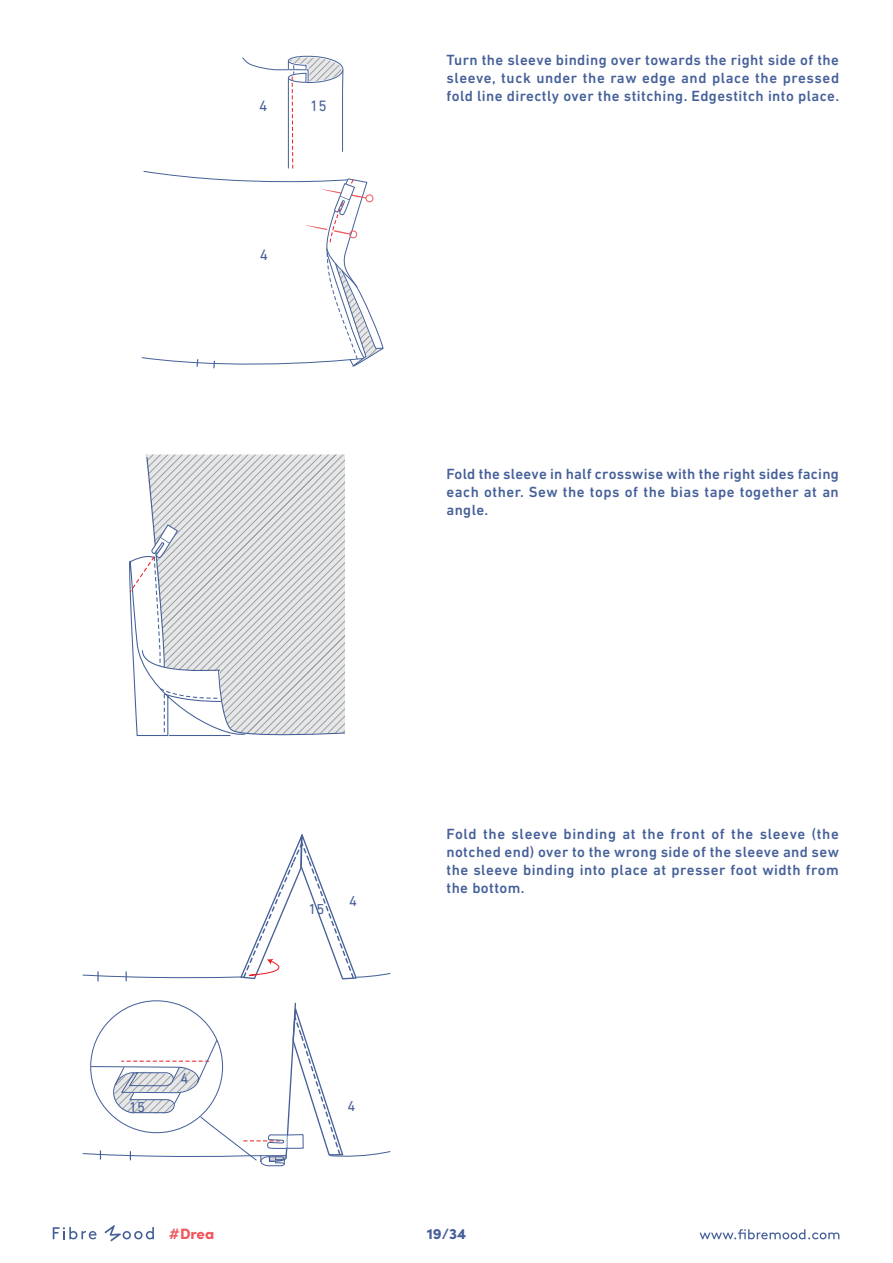
<style>
.page{position:relative;width:893px;height:1263px;background:#fff}
.page>*{position:absolute;margin:0;border:0;box-sizing:border-box;transform-origin:0 0}
.t1{font:15.3px "DIN Next LT Pro";color:#456098}
.t2{font:500 15px/18px "DIN Next LT Pro";letter-spacing:.03em;color:#456099;text-align:justify}
.t3{font:900 15px "Sofia Pro";color:#f0565d}
.t4{font:900 15px "Sofia Pro";color:#456099}
.t5{font:14.7px "DIN Next LT Pro";color:#456098}
</style>
<div class="page">
<svg style="left:699px;top:1229px;width:140px;height:10px"></svg>
<svg style="left:53px;top:1227px;width:44px;height:12px"></svg>
<svg style="left:104px;top:1225px;width:50px;height:16px"></svg>
<svg style="left:141px;top:55px;width:243px;height:314px"></svg>
<svg style="left:129px;top:456px;width:216px;height:280px"></svg>
<svg style="left:82px;top:834px;width:309px;height:147px"></svg>
<svg style="left:82px;top:1001px;width:309px;height:166px"></svg>
<p class="t1" style="left:259px;top:97px;width:10px">4</p>
<p class="t1" style="left:310px;top:97px;width:18px">15</p>
<p class="t1" style="left:260px;top:246px;width:10px">4</p>
<p class="t2" style="left:446px;top:51px;width:394px">Turn the sleeve binding over towards the right side of the sleeve, tuck under the raw edge and place the pressed fold line directly over the stitching. Edgestitch into place.</p>
<p class="t2" style="left:446px;top:465px;width:394px">Fold the sleeve in half crosswise with the right sides facing each other. Sew the tops of the bias tape together at an angle.</p>
<p class="t5" style="left:308px;top:900px;width:17px">15</p>
<p class="t5" style="left:349px;top:892px;width:9px">4</p>
<p class="t2" style="left:446px;top:825px;width:394px">Fold the sleeve binding at the front of the sleeve (the notched end) over to the wrong side of the sleeve and sew the sleeve binding into place at presser foot width from the bottom.</p>
<p class="t5" style="left:129px;top:1099px;width:17px">15</p>
<p class="t5" style="left:181px;top:1069px;width:9px">4</p>
<p class="t5" style="left:348px;top:1097px;width:9px">4</p>
<p class="t3" style="left:169px;top:1222px;width:47px">#Drea</p>
<p class="t4" style="left:427px;top:1222px;width:41px">19/34</p>
</div>
